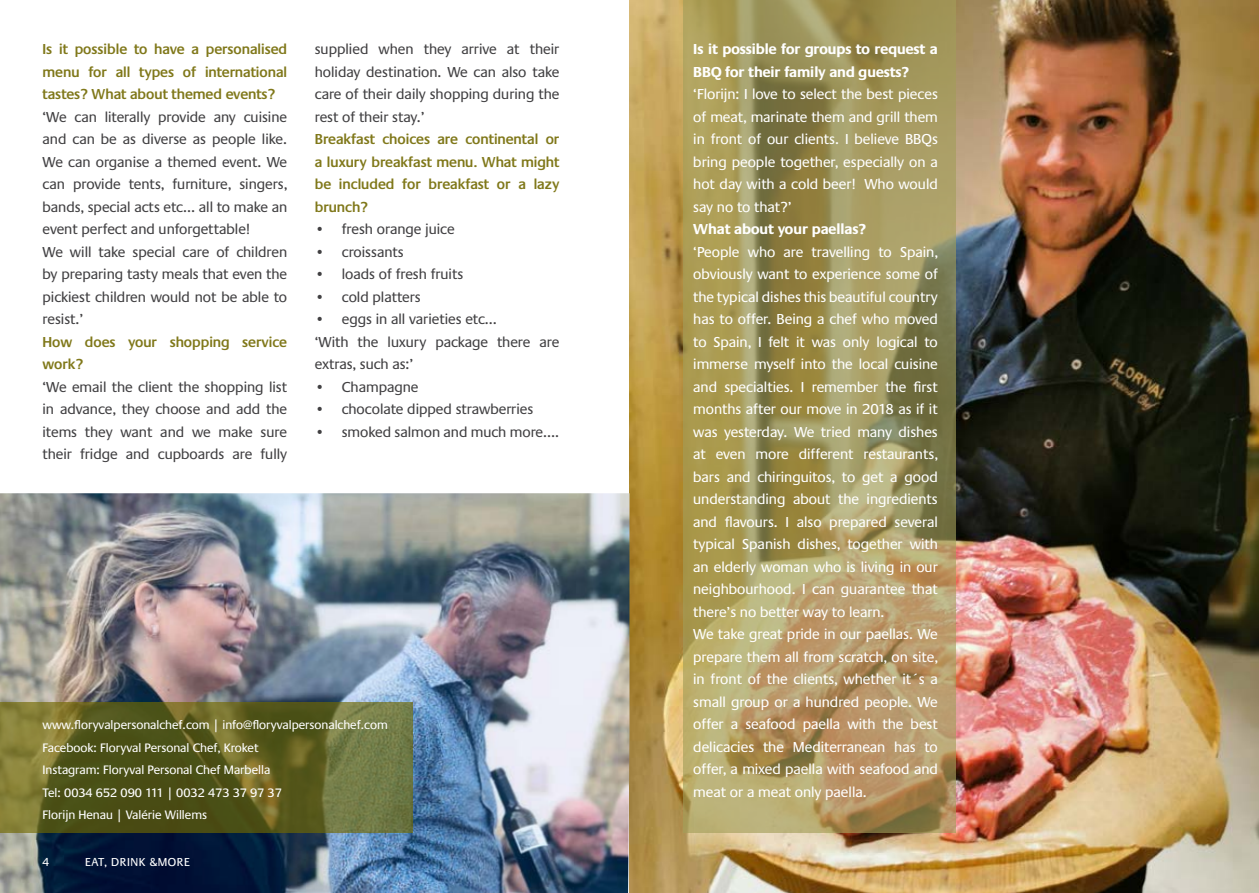
<style>
.page{position:relative;width:1259px;height:893px;background:#fff}
.page>*{position:absolute;margin:0;border:0;box-sizing:border-box;transform-origin:0 0}
.t1{font:15px/22.5px "Praxis";color:#fff;text-align:justify}
.t2{font:15px/22.5px "Praxis";color:#414042}
.t3{font:600 15px/22.5px "Praxis";color:#80781a;text-align:justify}
.t4{font:700 15px/22.5px "Praxis";color:#fff}
.t5{font:12.75px/22.5px "Praxis";color:#fff}
.t6{font:12px "Praxis";letter-spacing:.05em;color:#fff}
</style>
<div class="page">
<img style="left:629px;top:0;width:630px;height:893px">
<svg style="left:683px;top:0;width:272px;height:833px;background:#a4955c"></svg>
<img style="left:0;top:493px;width:629px;height:400px">
<svg style="left:0;top:702px;width:412px;height:131px;background:#616327"></svg>
<p class="t3" style="left:43px;top:38px;width:246px">Is it possible to have a personalised menu for all types of international tastes? What about themed events?</p>
<p class="t2" style="left:43px;top:106px;width:246px">‘We can literally provide any cuisine and can be as diverse as people like.<br>We can organise a themed event. We can provide tents, furniture, singers, bands, special acts etc… all to make an event perfect and unforgettable!<br>We will take special care of children by preparing tasty meals that even the pickiest children would not be able to resist.’</p>
<p class="t3" style="left:43px;top:330px;width:246px">How does your shopping service work?</p>
<p class="t2" style="left:43px;top:376px;width:246px;text-align:justify">‘We email the client the shopping list in advance, they choose and add the items they want and we make sure their fridge and cupboards are fully</p>
<p class="t2" style="left:315px;top:38px;width:246px;text-align:justify">supplied when they arrive at their holiday destination. We can also take care of their daily shopping during the rest of their stay.’</p>
<p class="t3" style="left:315px;top:128px;width:246px">Breakfast choices are continental or a luxury breakfast menu. What might be included for breakfast or a lazy brunch?</p>
<p class="t2" style="left:315px;top:218px;width:141px">• fresh orange juice</p>
<p class="t2" style="left:315px;top:241px;width:90px">• croissants</p>
<p class="t2" style="left:315px;top:263px;width:150px">• loads of fresh fruits</p>
<p class="t2" style="left:315px;top:286px;width:107px">• cold platters</p>
<p class="t2" style="left:315px;top:308px;width:246px">• eggs in all varieties etc…<br>‘With the luxury package there are extras, such as:’</p>
<p class="t2" style="left:315px;top:376px;width:105px">• Champagne</p>
<p class="t2" style="left:315px;top:398px;width:220px">• chocolate dipped strawberries</p>
<p class="t2" style="left:315px;top:421px;width:246px">• smoked salmon and much more….</p>
<p class="t5" style="left:43px;top:714px;width:347px">www.floryvalpersonalchef.com | info@floryvalpersonalchef.com Facebook: Floryval Personal Chef, Kroket<br>Instagram: Floryval Personal Chef Marbella<br>Tel: 0034 652 090 111 | 0032 473 37 97 37<br>Florijn Henau | Valérie Willems</p>
<p class="t6" style="left:43px;top:855px;width:8px">4</p>
<p class="t6" style="left:85px;top:855px;width:106px">EAT, DRINK &amp;MORE</p>
<p class="t4" style="left:693px;top:38px;width:246px">Is it possible for groups to request a<br>BBQ for their family and guests?</p>
<p class="t1" style="left:693px;top:83px;width:246px">‘Florijn: I love to select the best pieces of meat, marinate them and grill them in front of our clients. I believe BBQs bring people together, especially on a hot day with a cold beer! Who would say no to that?’</p>
<p class="t4" style="left:693px;top:218px;width:174px">What about your paellas?</p>
<p class="t1" style="left:693px;top:241px;width:246px;text-align:left">‘People who are travelling to Spain, obviously want to experience some of the typical dishes this beautiful country has to offer. Being a chef who moved to Spain, I felt it was only logical to immerse myself into the local cuisine and specialties. I remember the first months after our move in 2018 as if it was yesterday. We tried many dishes at even more different restaurants, bars and chiringuitos, to get a good understanding about the ingredients and flavours. I also prepared several typical Spanish dishes, together with an elderly woman who is living in our neighbourhood. I can guarantee that there’s no better way to learn.<br>We take great pride in our paellas. We prepare them all from scratch, on site, in front of the clients, whether it´s a small group or a hundred people. We offer a seafood paella with the best delicacies the Mediterranean has to offer, a mixed paella with seafood and meat or a meat only paella.</p>
</div>
